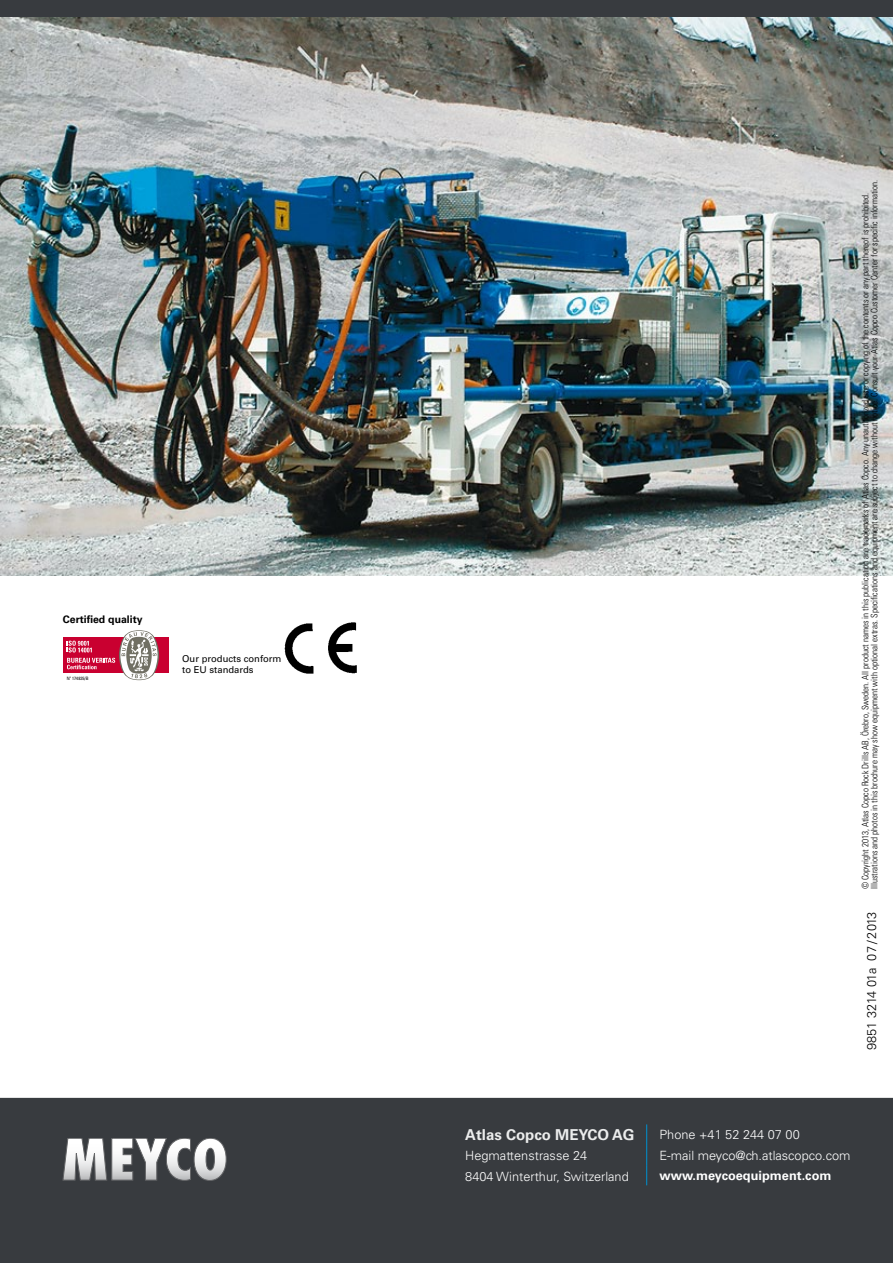
<style>
.page{position:relative;width:893px;height:1263px;background:#fff}
.page>*{position:absolute;margin:0;border:0;box-sizing:border-box;transform-origin:0 0}
.t1{font:700 15px "Univers";color:#eceded}
.t2{font:300 12.75px "Univers";color:#fff}
.t3{font:700 12.75px "Univers";color:#fff}
.t4{font:300 12.75px "Univers";color:#000}
.t5{font:700 10.5px "Univers";color:#000}
.t6{font:9.45px/11.4px "Univers";color:#000}
.t7{font:300 condensed 9px/9px "Univers";color:#000}
.t8{font:condensed 4.65px "Univers";color:#000}
</style>
<div class="page">
<div style="left:63px;top:637px;width:106px;height:36px;background:#c90030"></div>
<svg style="left:67px;top:630px;width:92px;height:50px"></svg>
<img style="left:285px;top:622px;width:72px;height:51px">
<div style="left:0;top:1098px;width:893px;height:165px;background:#383b3f"></div>
<div style="left:0;top:0;width:893px;height:18px;background:#383b3f"></div>
<img style="left:0;top:18px;width:893px;height:558px">
<svg style="left:63px;top:1138px;width:163px;height:42px"></svg>
<svg style="left:646px;top:1124px;width:1px;height:61px"></svg>
<p class="t5" style="left:63px;top:613px;width:81px">Certified quality</p>
<p class="t8" style="left:67px;top:675px;width:23px">N<sup>o</sup> 174835/B</p>
<p class="t6" style="left:182px;top:652px;width:101px">Our products conform to EU standards</p>
<p class="t7" style="left:861px;top:889px;width:711px;rotate:-90deg">© Copyright 2013, Atlas Copco Rock Drills AB, Örebro, Sweden. All product names in this publication are trademarks of Atlas Copco. Any unauthorized use or copying of the contents or any part thereof is prohibited.<br>Illustrations and photos in this brochure may show equipment with optional extras. Specifications and equipment are subject to change without notice. Consult your Atlas Copco Customer Center for specific information.</p>
<h2 class="t4" style="left:864px;top:1050px;width:140px;rotate:-90deg">9851 3214 01a 07 / 2013</h2>
<h1 class="t1" style="left:465px;top:1126px;width:171px">Atlas Copco MEYCO AG</h1>
<h2 class="t2" style="left:659px;top:1127px;width:142px">Phone +41 52 244 07 00</h2>
<h2 class="t2" style="left:465px;top:1147px;width:123px">Hegmattenstrasse 24</h2>
<h2 class="t2" style="left:659px;top:1147px;width:193px">E-mail meyco@ch.atlascopco.com</h2>
<h2 class="t2" style="left:465px;top:1168px;width:165px">8404 Winterthur, Switzerland</h2>
<h2 class="t3" style="left:659px;top:1168px;width:174px">www.meycoequipment.com</h2>
</div>
